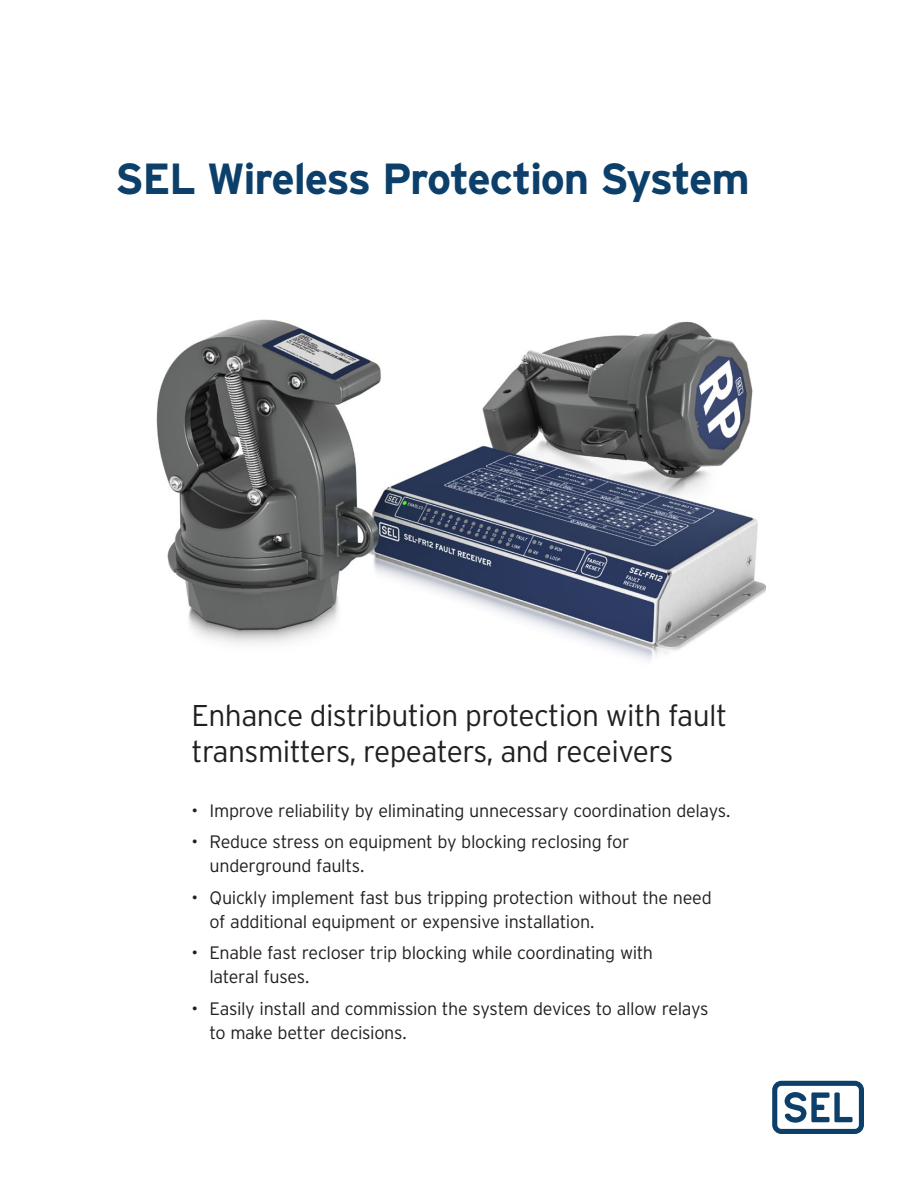
<style>
.page{position:relative;width:918px;height:1188px;background:#fff}
.page>*{position:absolute;margin:0;border:0;box-sizing:border-box;transform-origin:0 0}
.Cover_Title{font:700 43.5px "Interstate Poly";letter-spacing:-.035em;color:#0c3f6a}
.Cover_Sub{font:300 30px/36px "Interstate Poly";letter-spacing:-.02em;color:#231f20}
.t1{font:300 18px/24px "Interstate Poly";letter-spacing:-.02em;color:#231f20}
</style>
<div class="page">
<img style="left:156px;top:319px;width:610px;height:342px">
<svg style="left:772px;top:1081px;width:92px;height:53px"></svg>
<p class="Cover_Title" style="left:115px;top:147px;width:636px">SEL Wireless Protection System</p>
<p class="Cover_Sub" style="left:192px;top:696px;width:537px">Enhance distribution protection with fault transmitters, repeaters, and receivers</p>
<p class="t1" style="left:192px;top:797px;width:540px">• Improve reliability by eliminating unnecessary coordination delays.</p>
<p class="t1" style="left:210px;top:829px;width:422px;text-indent:-18px">• Reduce stress on equipment by blocking reclosing for underground faults.</p>
<p class="t1" style="left:210px;top:884px;width:504px;text-indent:-18px">• Quickly implement fast bus tripping protection without the need of additional equipment or expensive installation.</p>
<p class="t1" style="left:210px;top:940px;width:445px;text-indent:-18px">• Enable fast recloser trip blocking while coordinating with lateral fuses.</p>
<p class="t1" style="left:210px;top:995px;width:501px;text-indent:-18px">• Easily install and commission the system devices to allow relays to make better decisions.</p>
</div>
